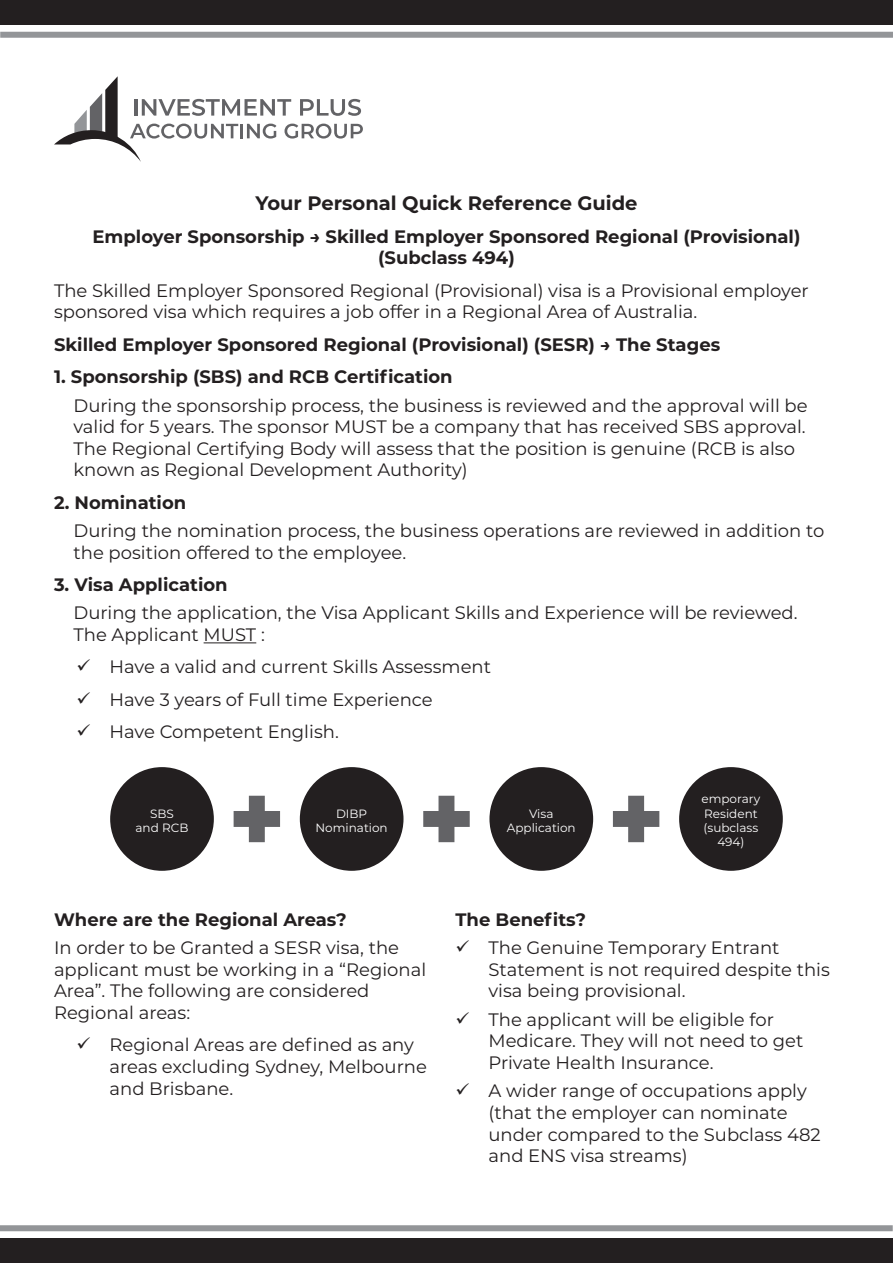
<style>
.page{position:relative;width:893px;height:1263px;background:#fff}
.page>*{position:absolute;margin:0;border:0;box-sizing:border-box;transform-origin:0 0}
.t1{font:700 19.5px "Montserrat";color:#231f20}
.t2{font:18px/21.6px "Montserrat";color:#231f20}
.t3{font:700 18px "Montserrat";color:#231f20}
.t4{font:12px/14.4px "Montserrat";color:#fff}
</style>
<div class="page">
<svg style="left:54px;top:76px;width:309px;height:86px"></svg>
<div style="left:0;top:0;width:893px;height:24px;background:#231f20"></div>
<div style="left:0;top:1238px;width:893px;height:25px;background:#231f20"></div>
<div style="left:0;top:32px;width:893px;height:6px;background:#939598"></div>
<div style="left:0;top:1225px;width:893px;height:6px;background:#939598"></div>
<hr style="left:204px;top:642px;width:52px;height:1px;background:#231f20">
<svg style="left:234px;top:796px;width:46px;height:46px"></svg>
<svg style="left:423px;top:796px;width:47px;height:46px"></svg>
<svg style="left:613px;top:796px;width:46px;height:46px"></svg>
<div style="left:110px;top:767px;width:104px;height:104px;background:#231f20;border-radius:50%"></div>
<div style="left:300px;top:767px;width:103px;height:104px;background:#231f20;border-radius:50%"></div>
<div style="left:489px;top:767px;width:104px;height:104px;background:#231f20;border-radius:50%"></div>
<div style="left:679px;top:767px;width:104px;height:104px;background:#231f20;border-radius:50%"></div>
<p class="t1" style="left:255px;top:189px;width:384px">Your Personal Quick Reference Guide</p>
<p class="t3" style="left:93px;top:223px;width:709px">Employer Sponsorship → Skilled Employer Sponsored Regional (Provisional)</p>
<p class="t3" style="left:378px;top:245px;width:138px">(Subclass 494)</p>
<p class="t2" style="left:54px;top:279px;width:756px">The Skilled Employer Sponsored Regional (Provisional) visa is a Provisional employer sponsored visa which requires a job offer in a Regional Area of Australia.</p>
<p class="t3" style="left:54px;top:331px;width:668px">Skilled Employer Sponsored Regional (Provisional) (SESR) → The Stages</p>
<p class="t3" style="left:54px;top:364px;width:400px">1. Sponsorship (SBS) and RCB Certification</p>
<p class="t2" style="left:73px;top:394px;width:736px">During the sponsorship process, the business is reviewed and the approval will be valid for 5 years. The sponsor MUST be a company that has received SBS approval.<br>The Regional Certifying Body will assess that the position is genuine (RCB is also known as Regional Development Authority)</p>
<p class="t3" style="left:54px;top:489px;width:134px">2. Nomination</p>
<p class="t2" style="left:73px;top:519px;width:752px">During the nomination process, the business operations are reviewed in addition to the position offered to the employee.</p>
<p class="t3" style="left:54px;top:572px;width:175px">3. Visa Application</p>
<p class="t2" style="left:73px;top:602px;width:726px">During the application, the Visa Applicant Skills and Experience will be reviewed.</p>
<p class="t2" style="left:73px;top:623px;width:193px">The Applicant MUST :</p>
<p class="t2" style="left:76px;top:656px;width:416px">✓ Have a valid and current Skills Assessment</p>
<p class="t2" style="left:76px;top:688px;width:358px">✓ Have 3 years of Full time Experience</p>
<p class="t2" style="left:76px;top:720px;width:264px">✓ Have Competent English.</p>
<p class="t4" style="left:150px;top:806px;width:25px">SBS</p>
<p class="t4" style="left:136px;top:820px;width:54px">and RCB</p>
<p class="t4" style="left:336px;top:806px;width:33px">DIBP</p>
<p class="t4" style="left:316px;top:820px;width:74px">Nomination</p>
<p class="t4" style="left:529px;top:806px;width:26px">Visa</p>
<p class="t4" style="left:507px;top:820px;width:70px">Application</p>
<p class="t4" style="left:701px;top:791px;width:60px">emporary<br>Resident (subclass</p>
<p class="t4" style="left:717px;top:834px;width:29px">494)</p>
<p class="t3" style="left:54px;top:906px;width:294px">Where are the Regional Areas?</p>
<p class="t2" style="left:54px;top:936px;width:374px">In order to be Granted a SESR visa, the applicant must be working in a “Regional<br>Area”. The following are considered<br>Regional areas:</p>
<p class="t2" style="left:110px;top:1033px;width:319px;text-indent:-33px">✓ Regional Areas are defined as any areas excluding Sydney, Melbourne and Brisbane.</p>
<p class="t3" style="left:455px;top:906px;width:132px">The Benefits?</p>
<p class="t2" style="left:488px;top:936px;width:343px;text-indent:-33px">✓ The Genuine Temporary Entrant<br>Statement is not required despite this visa being provisional.</p>
<p class="t2" style="left:488px;top:1008px;width:316px;text-indent:-33px">✓ The applicant will be eligible for<br>Medicare. They will not need to get<br>Private Health Insurance.</p>
<p class="t2" style="left:488px;top:1079px;width:334px;text-indent:-33px">✓ A wider range of occupations apply (that the employer can nominate under compared to the Subclass 482 and ENS visa streams)</p>
</div>
